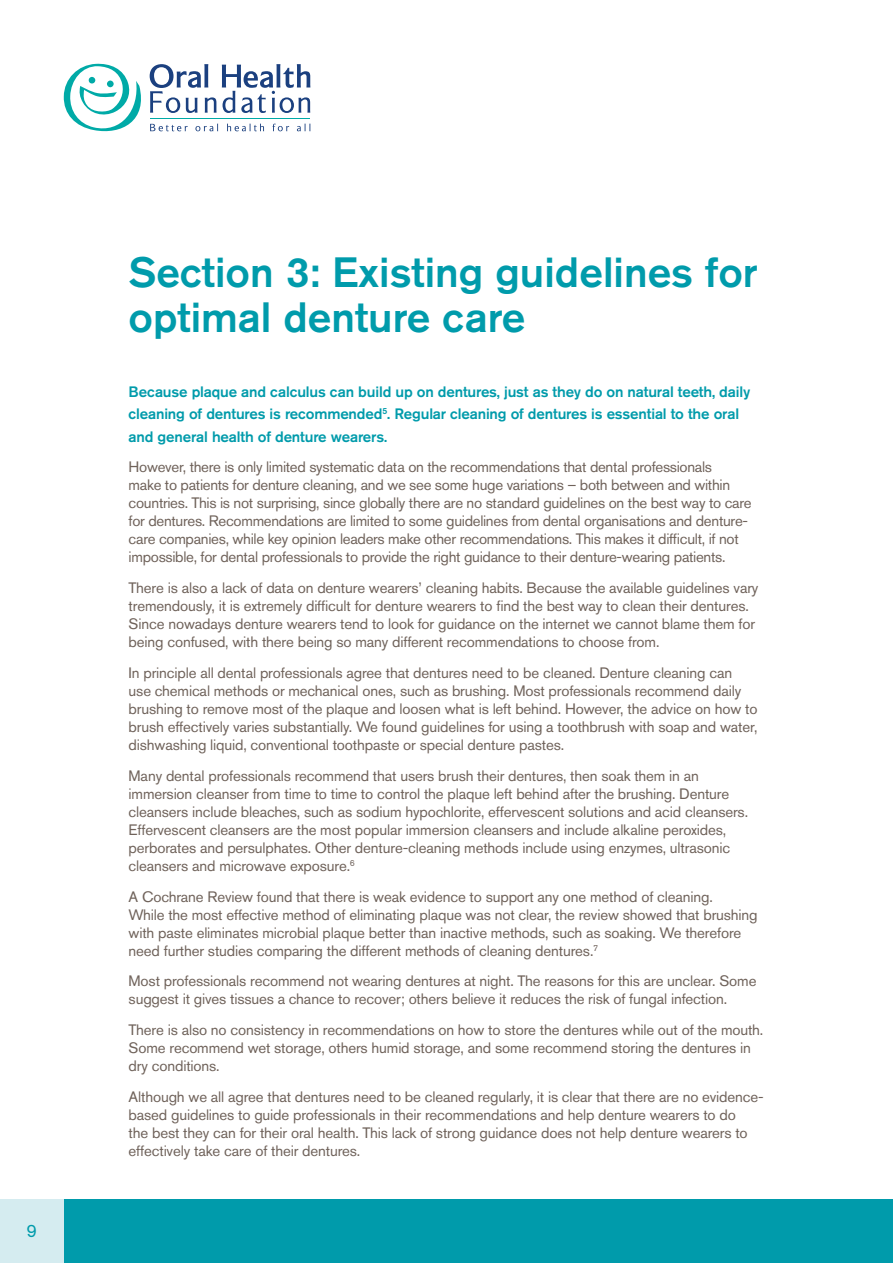
<style>
.page{position:relative;width:893px;height:1263px;background:#fff}
.page>*{position:absolute;margin:0;border:0;box-sizing:border-box;transform-origin:0 0}
.OHF_Header{font:500 42px/45px "Akzidenz Grotesk Pro";color:#009bab}
.t1{font:18px "Akzidenz Grotesk Pro";color:#009bab}
.OHF_Body_Copy{font:15px/18px "Akzidenz Grotesk Pro";letter-spacing:-.01em;color:#6f625a}
.OHF_Lead_Para{font:500 15px/22.5px "Akzidenz Grotesk Pro";letter-spacing:-.01em;color:#009bab}
</style>
<div class="page">
<div style="left:0;top:1199px;width:893px;height:64px;background:#009bab"></div>
<div style="left:0;top:1199px;width:63px;height:64px;background:#d5ecf0"></div>
<svg style="left:64px;top:64px;width:246px;height:67px"></svg>
<hr style="left:150px;top:118px;width:160px;height:1px;background:#00aaa7">
<p class="t1" style="left:26px;top:1218px;width:12px">9</p>
<p class="OHF_Header" style="left:129px;top:249px;width:631px">Section 3: Existing guidelines for optimal denture care</p>
<p class="OHF_Lead_Para" style="left:129px;top:380px;width:623px">Because plaque and calculus can build up on dentures, just as they do on natural teeth, daily cleaning of dentures is recommended<sup>5</sup>. Regular cleaning of dentures is essential to the oral and general health of denture wearers.</p>
<p class="OHF_Body_Copy" style="left:129px;top:458px;width:624px">However, there is only limited systematic data on the recommendations that dental professionals<br>make to patients for denture cleaning, and we see some huge variations – both between and within countries. This is not surprising, since globally there are no standard guidelines on the best way to care for dentures. Recommendations are limited to some guidelines from dental organisations and denture&shy;care companies, while key opinion leaders make other recommendations. This makes it difficult, if not impossible, for dental professionals to provide the right guidance to their denture-wearing patients.</p>
<p class="OHF_Body_Copy" style="left:129px;top:579px;width:631px">There is also a lack of data on denture wearers’ cleaning habits. Because the available guidelines vary tremendously, it is extremely difficult for denture wearers to find the best way to clean their dentures.<br>Since nowadays denture wearers tend to look for guidance on the internet we cannot blame them for being confused, with there being so many different recommendations to choose from.</p>
<p class="OHF_Body_Copy" style="left:129px;top:664px;width:630px">In principle all dental professionals agree that dentures need to be cleaned. Denture cleaning can use chemical methods or mechanical ones, such as brushing. Most professionals recommend daily brushing to remove most of the plaque and loosen what is left behind. However, the advice on how to brush effectively varies substantially. We found guidelines for using a toothbrush with soap and water, dishwashing liquid, conventional toothpaste or special denture pastes.</p>
<p class="OHF_Body_Copy" style="left:129px;top:766px;width:621px">Many dental professionals recommend that users brush their dentures, then soak them in an immersion cleanser from time to time to control the plaque left behind after the brushing. Denture cleansers include bleaches, such as sodium hypochlorite, effervescent solutions and acid cleansers.<br>Effervescent cleansers are the most popular immersion cleansers and include alkaline peroxides, perborates and persulphates. Other denture-cleaning methods include using enzymes, ultrasonic cleansers and microwave exposure.<sup>6</sup></p>
<p class="OHF_Body_Copy" style="left:129px;top:887px;width:630px">A Cochrane Review found that there is weak evidence to support any one method of cleaning.<br>While the most effective method of eliminating plaque was not clear, the review showed that brushing with paste eliminates microbial plaque better than inactive methods, such as soaking. We therefore need further studies comparing the different methods of cleaning dentures.<sup>7</sup></p>
<p class="OHF_Body_Copy" style="left:129px;top:972px;width:629px">Most professionals recommend not wearing dentures at night. The reasons for this are unclear. Some suggest it gives tissues a chance to recover; others believe it reduces the risk of fungal infection.</p>
<p class="OHF_Body_Copy" style="left:129px;top:1021px;width:636px">There is also no consistency in recommendations on how to store the dentures while out of the mouth.<br>Some recommend wet storage, others humid storage, and some recommend storing the dentures in dry conditions.</p>
<p class="OHF_Body_Copy" style="left:129px;top:1087px;width:637px">Although we all agree that dentures need to be cleaned regularly, it is clear that there are no evidence&shy;based guidelines to guide professionals in their recommendations and help denture wearers to do<br>the best they can for their oral health. This lack of strong guidance does not help denture wearers to effectively take care of their dentures.</p>
</div>
